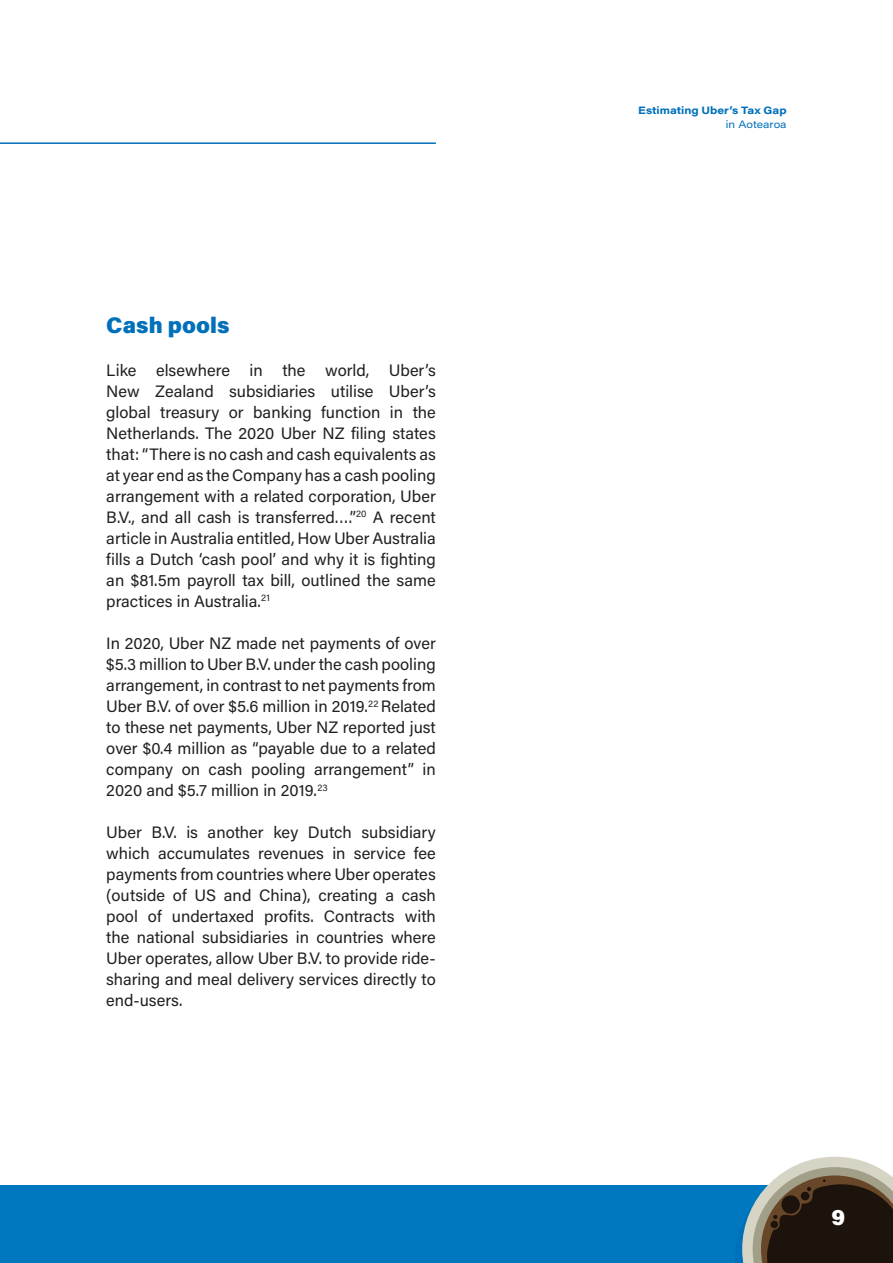
<style>
.page{position:relative;width:893px;height:1263px;background:#fff}
.page>*{position:absolute;margin:0;border:0;box-sizing:border-box;transform-origin:0 0}
.t1{font:900 22.5px "Acumin Pro";color:#0070ba}
.t2{font:900 22.5px "Acumin Pro";color:#fff}
.t3{font:16.5px/21px "Acumin Pro";color:#231f20;text-align:justify}
.t4{font:700 10.5px "Acumin Pro Wide";color:#0070ba}
.t5{font:10.5px "Acumin Pro Wide";color:#0070ba}
</style>
<div class="page">
<hr style="left:0;top:142px;width:436px;height:2px;background:#0070ba">
<div style="left:0;top:1185px;width:893px;height:78px;background:#0078bf"></div>
<svg style="left:742px;top:1157px;width:151px;height:106px;background:#615d54"></svg>
<p class="t1" style="left:106px;top:310px;width:125px">Cash pools</p>
<p class="t3" style="left:106px;top:359px;width:331px">Like elsewhere in the world, Uber’s New Zealand subsidiaries utilise Uber’s global treasury or banking function in the Netherlands. The 2020 Uber NZ filing states that: “There is no cash and cash equivalents as at year end as the Company has a cash pooling arrangement with a related corporation, Uber B.V., and all cash is transferred….”<sup>20</sup> A recent article in Australia entitled, How Uber Australia fills a Dutch ‘cash pool’ and why it is fighting an $81.5m payroll tax bill, outlined the same practices in Australia.<sup>21</sup></p>
<p class="t3" style="left:106px;top:632px;width:331px">In 2020, Uber NZ made net payments of over $5.3 million to Uber B.V. under the cash pooling arrangement, in contrast to net payments from Uber B.V. of over $5.6 million in 2019.<sup>22</sup> Related to these net payments, Uber NZ reported just over $0.4 million as “payable due to a related company on cash pooling arrangement” in 2020 and $5.7 million in 2019.<sup>23</sup></p>
<p class="t3" style="left:106px;top:821px;width:331px">Uber B.V. is another key Dutch subsidiary which accumulates revenues in service fee payments from countries where Uber operates (outside of US and China), creating a cash pool of undertaxed profits. Contracts with the national subsidiaries in countries where Uber operates, allow Uber B.V. to provide ride&shy;sharing and meal delivery services directly to end-users.</p>
<p class="t4" style="left:638px;top:103px;width:150px">Estimating Uber’s Tax Gap</p>
<p class="t5" style="left:726px;top:116px;width:62px">in Aotearoa</p>
<h1 class="t2" style="left:831px;top:1201px;width:15px">9</h1>
</div>
